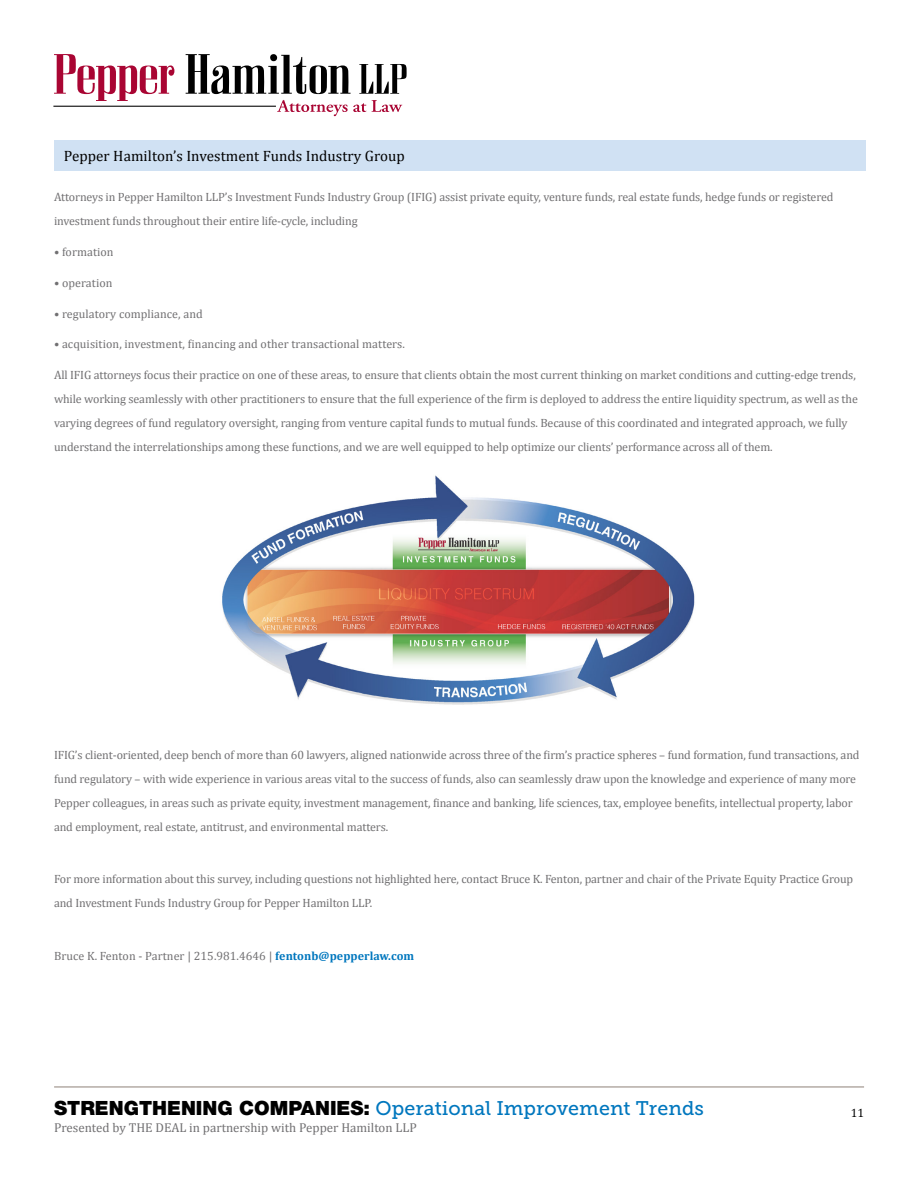
<style>
.page{position:relative;width:918px;height:1188px;background:#fff}
.page>*{position:absolute;margin:0;border:0;box-sizing:border-box;transform-origin:0 0}
.t1{font:19.65px "Museo Slab 500";letter-spacing:.005em;color:#0077be}
.t2{font:15px "Cambria";letter-spacing:.005em;color:#000}
.t3{font:12.9px "Cambria";color:#717072}
.t4{font:12px/24px "Cambria";letter-spacing:-.01em;color:#717072}
.t5{font:12px "Cambria";color:#000}
.s1{font-weight:700;color:#0077be}
.s2{font-family:"Helvetica Neue";font-weight:900;color:#000}
</style>
<div class="page">
<hr style="left:54px;top:1087px;width:810px;height:1px;background:#8f8279">
<svg style="left:54px;top:54px;width:120px;height:47px"></svg>
<svg style="left:186px;top:54px;width:165px;height:40px"></svg>
<svg style="left:359px;top:64px;width:48px;height:30px"></svg>
<svg style="left:277px;top:100px;width:125px;height:16px"></svg>
<hr style="left:53px;top:106px;width:223px;height:1px;background:#000">
<div style="left:54px;top:141px;width:811px;height:30px;background:#d0e1f3"></div>
<img style="left:222px;top:475px;width:473px;height:230px">
<p class="t2" style="left:64px;top:147px;width:343px">Pepper Hamilton’s Investment Funds Industry Group</p>
<p class="t4" style="left:54px;top:185px;width:781px">Attorneys in Pepper Hamilton LLP’s Investment Funds Industry Group (IFIG) assist private equity, venture funds, real estate funds, hedge funds or registered investment funds throughout their entire life-cycle, including</p>
<p class="t4" style="left:54px;top:240px;width:61px">• formation</p>
<p class="t4" style="left:54px;top:271px;width:60px">• operation</p>
<p class="t4" style="left:54px;top:301px;width:150px">• regulatory compliance, and</p>
<p class="t4" style="left:54px;top:332px;width:352px">• acquisition, investment, financing and other transactional matters.</p>
<p class="t4" style="left:54px;top:363px;width:805px">All IFIG attorneys focus their practice on one of these areas, to ensure that clients obtain the most current thinking on market conditions and cutting-edge trends, while working seamlessly with other practitioners to ensure that the full experience of the firm is deployed to address the entire liquidity spectrum, as well as the varying degrees of fund regulatory oversight, ranging from venture capital funds to mutual funds. Because of this coordinated and integrated approach, we fully understand the interrelationships among these functions, and we are well equipped to help optimize our clients’ performance across all of them.</p>
<p class="t4" style="left:54px;top:742px;width:807px">IFIG’s client-oriented, deep bench of more than 60 lawyers, aligned nationwide across three of the firm’s practice spheres – fund formation, fund transactions, and fund regulatory – with wide experience in various areas vital to the success of funds, also can seamlessly draw upon the knowledge and experience of many more Pepper colleagues, in areas such as private equity, investment management, finance and banking, life sciences, tax, employee benefits, intellectual property, labor and employment, real estate, antitrust, and environmental matters.</p>
<p class="t4" style="left:54px;top:867px;width:801px">For more information about this survey, including questions not highlighted here, contact Bruce K. Fenton, partner and chair of the Private Equity Practice Group and Investment Funds Industry Group for Pepper Hamilton LLP.</p>
<p class="t4" style="left:54px;top:943px;width:362px">Bruce K. Fenton - Partner | 215.981.4646 | <span class="s1">fentonb@pepperlaw.com</span></p>
<h1 class="t1" style="left:54px;top:1097px;width:651px"><span class="s2">STRENGTHENING COMPANIES:</span> Operational Improvement Trends</h1>
<p class="t5" style="left:851px;top:1106px;width:15px">11</p>
<p class="t3" style="left:54px;top:1120px;width:364px">Presented by The Deal in partnership with Pepper Hamilton LLP</p>
</div>
